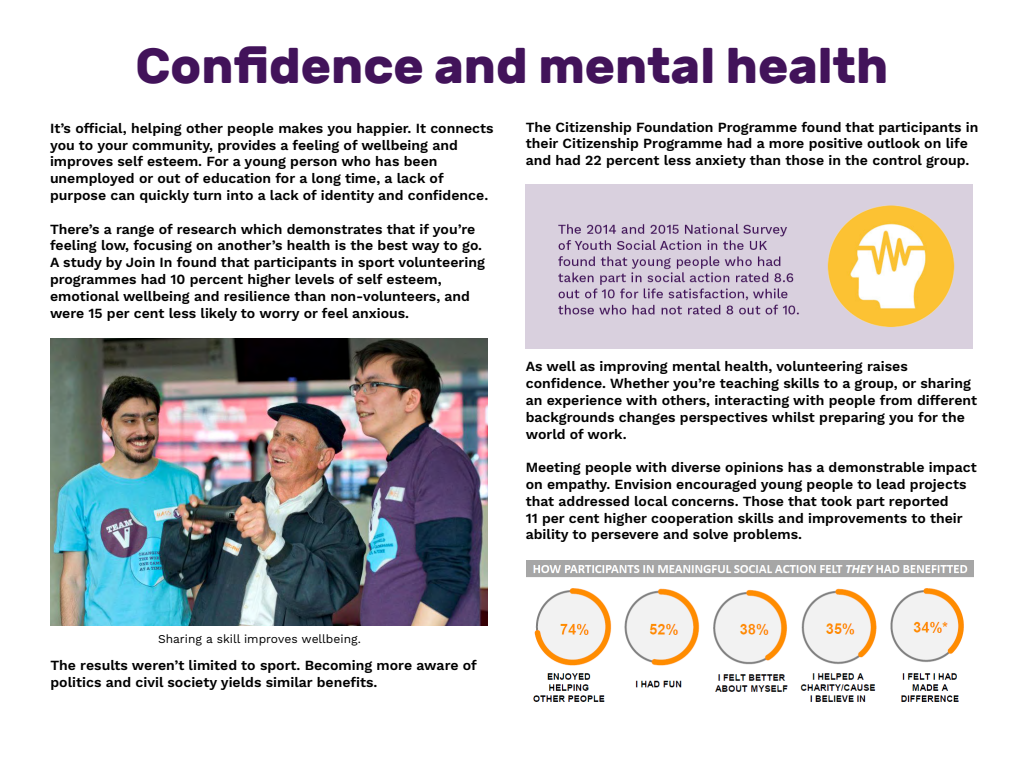
<style>
.page{position:relative;width:1024px;height:768px;background:#fff}
.page>*{position:absolute;margin:0;border:0;box-sizing:border-box;transform-origin:0 0}
.t1{font:700 50px "Rubik";color:#42135a}
.t2{font:600 14px/16.8px "Work Sans";color:#000}
.t3{font:12px "Work Sans";color:#000}
</style>
<div class="page">
<img style="left:526px;top:184px;width:447px;height:165px">
<img style="left:50px;top:338px;width:438px;height:288px">
<img style="left:526px;top:560px;width:448px;height:142px">
<h1 class="t1" style="left:135px;top:36px;width:755px">Confidence and mental health</h1>
<p class="t2" style="left:50px;top:120px;width:445px">It’s official, helping other people makes you happier. It connects you to your community, provides a feeling of wellbeing and improves self esteem. For a young person who has been unemployed or out of education for a long time, a lack of purpose can quickly turn into a lack of identity and confidence.</p>
<p class="t2" style="left:50px;top:221px;width:436px">There’s a range of research which demonstrates that if you’re feeling low, focusing on another’s health is the best way to go.<br>A study by Join In found that participants in sport volunteering programmes had 10 percent higher levels of self esteem, emotional wellbeing and resilience than non-volunteers, and were 15 per cent less likely to worry or feel anxious.</p>
<p class="t2" style="left:526px;top:119px;width:454px">The Citizenship Foundation Programme found that participants in their Citizenship Programme had a more positive outlook on life and had 22 percent less anxiety than those in the control group.</p>
<p class="t3" style="left:158px;top:632px;width:204px">Sharing a skill improves wellbeing.</p>
<p class="t2" style="left:50px;top:658px;width:428px">The results weren’t limited to sport. Becoming more aware of politics and civil society yields similar benefits.</p>
<p class="t2" style="left:526px;top:359px;width:453px">As well as improving mental health, volunteering raises confidence. Whether you’re teaching skills to a group, or sharing an experience with others, interacting with people from different backgrounds changes perspectives whilst preparing you for the world of work.</p>
<p class="t2" style="left:526px;top:460px;width:452px">Meeting people with diverse opinions has a demonstrable impact on empathy. Envision encouraged young people to lead projects that addressed local concerns. Those that took part reported<br>11 per cent higher cooperation skills and improvements to their ability to persevere and solve problems.</p>
</div>
